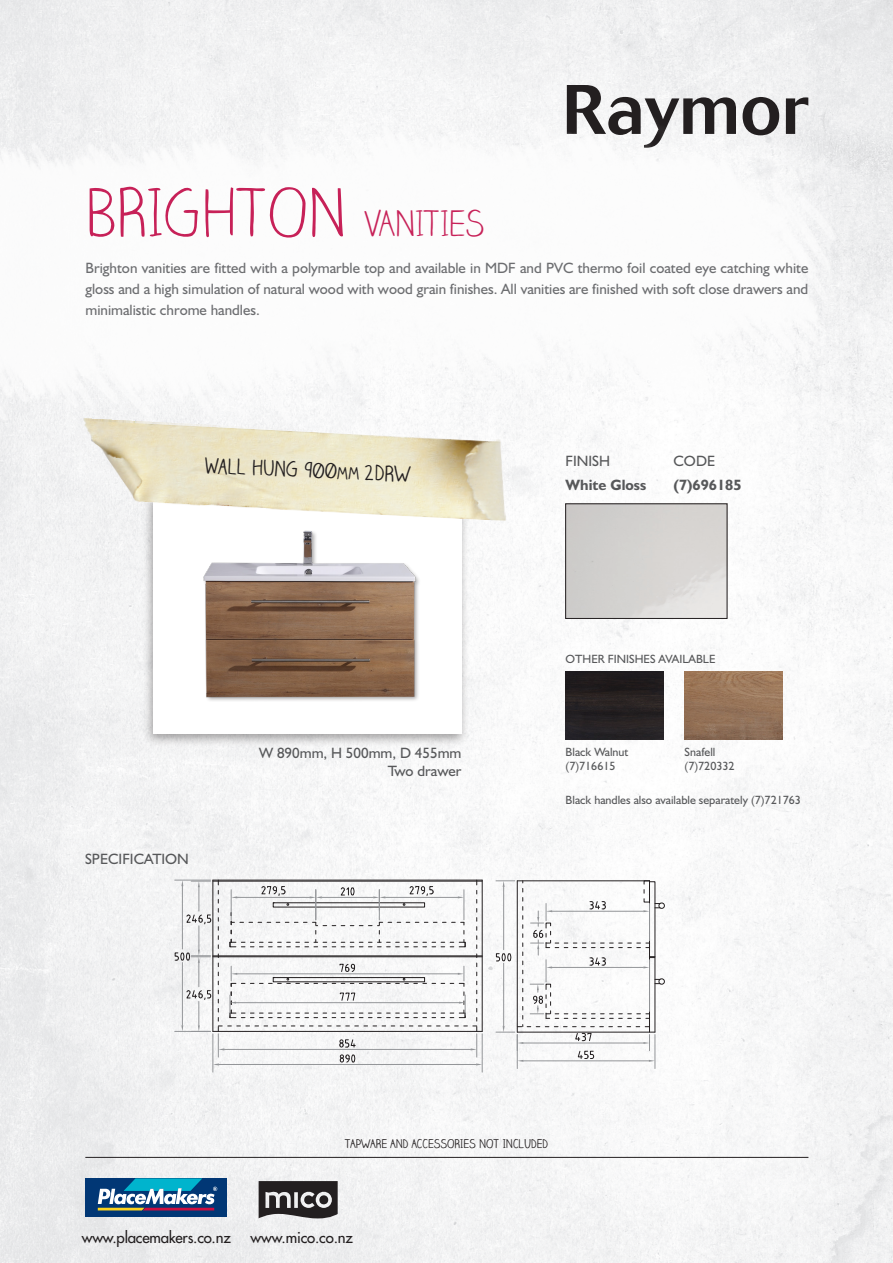
<style>
.page{position:relative;width:893px;height:1263px;background:#fff}
.page>*{position:absolute;margin:0;border:0;box-sizing:border-box;transform-origin:0 0}
.t1{font:300 67.5px "Claire Hand";color:#c72158}
.t2{font:21px "Claire Hand";color:#231f20}
.t3{font:15px/21px "Humanist 521 BT";color:#6c6d70;text-align:justify}
.t4{font:15px "Humanist 521 BT";color:#57585a}
.t5{font:15px "Futura";letter-spacing:-.015em;color:#231f20}
.t6{font:700 15px "Humanist 521 BT";color:#57585a}
.t7{font:12px "Humanist 521 BT";color:#57585a}
.t8{font:12px "Claire Hand";color:#231f20}
.s1{font-size:36px}
</style>
<div class="page">
<img style="left:0;top:0;width:893px;height:1263px">
<hr style="left:85px;top:1157px;width:723px;height:1px;background:#231f20">
<svg style="left:567px;top:85px;width:169px;height:17px"></svg>
<svg style="left:743px;top:97px;width:36px;height:5px"></svg>
<svg style="left:786px;top:97px;width:22px;height:5px"></svg>
<div style="left:85px;top:1178px;width:142px;height:39px;background:#013775"></div>
<svg style="left:98px;top:1178px;width:119px;height:32px"></svg>
<svg style="left:259px;top:1181px;width:79px;height:37px"></svg>
<img style="left:0;top:102px;width:848px;height:372px">
<img style="left:568px;top:506px;width:157px;height:110px">
<img style="left:566px;top:672px;width:97px;height:68px">
<div style="left:143px;top:492px;width:327px;height:255px;background:#231f20;opacity:.4"></div>
<div style="left:153px;top:497px;width:308px;height:237px;background:#fff"></div>
<img style="left:80px;top:418px;width:429px;height:102px">
<img style="left:198px;top:511px;width:223px;height:190px">
<img style="left:685px;top:672px;width:97px;height:68px">
<hr style="left:482px;top:880px;width:1px;height:151px;background:#231f20">
<hr style="left:213px;top:1034px;width:1px;height:38px;background:#939598">
<hr style="left:482px;top:1034px;width:1px;height:38px;background:#939598">
<svg style="left:174px;top:880px;width:308px;height:185px"></svg>
<hr style="left:517px;top:1034px;width:1px;height:34px;background:#939598">
<hr style="left:655px;top:1034px;width:1px;height:34px;background:#939598">
<svg style="left:496px;top:880px;width:169px;height:182px"></svg>
<svg style="left:337px;top:466px;width:22px;height:14px"></svg>
<h1 class="t1" style="left:85px;top:174px;width:401px">BRIGHTON <span class="s1">VANITIES</span></h1>
<p class="t3" style="left:85px;top:257px;width:724px">Brighton vanities are fitted with a polymarble top and available in MDF and PVC thermo foil coated eye catching white gloss and a high simulation of natural wood with wood grain finishes. All vanities are finished with soft close drawers and minimalistic chrome handles.</p>
<p class="t2" style="left:206px;top:452px;width:133px;rotate:3deg">wall hunG 900</p>
<p class="t2" style="left:365px;top:459px;width:48px;rotate:3deg">2DRW</p>
<p class="t4" style="left:85px;top:850px;width:105px">SPECIFICATION</p>
<p class="t4" style="left:259px;top:743px;width:204px">W 890mm, H 500mm, D 455mm</p>
<p class="t4" style="left:388px;top:761px;width:75px">Two drawer</p>
<p class="t4" style="left:566px;top:452px;width:46px">FINISH</p>
<p class="t4" style="left:674px;top:452px;width:43px">CODE</p>
<p class="t6" style="left:566px;top:476px;width:82px">White Gloss</p>
<p class="t6" style="left:674px;top:476px;width:70px">(7)696185</p>
<p class="t7" style="left:566px;top:651px;width:151px">OTHER FINISHES AVAILABLE</p>
<p class="t7" style="left:685px;top:744px;width:32px">Snafell</p>
<p class="t7" style="left:685px;top:759px;width:51px">(7)720332</p>
<p class="t7" style="left:566px;top:793px;width:237px">Black handles also available separately (7)721763</p>
<p class="t7" style="left:566px;top:744px;width:64px">Black Walnut</p>
<p class="t7" style="left:566px;top:759px;width:51px">(7)716615</p>
<p class="t8" style="left:345px;top:1136px;width:205px">TAPWARE AND ACCESSORIES NOT INCLUDED</p>
<p class="t5" style="left:82px;top:1227px;width:150px">www.placemakers.co.nz</p>
<p class="t5" style="left:251px;top:1227px;width:104px">www.mico.co.nz</p>
</div>
